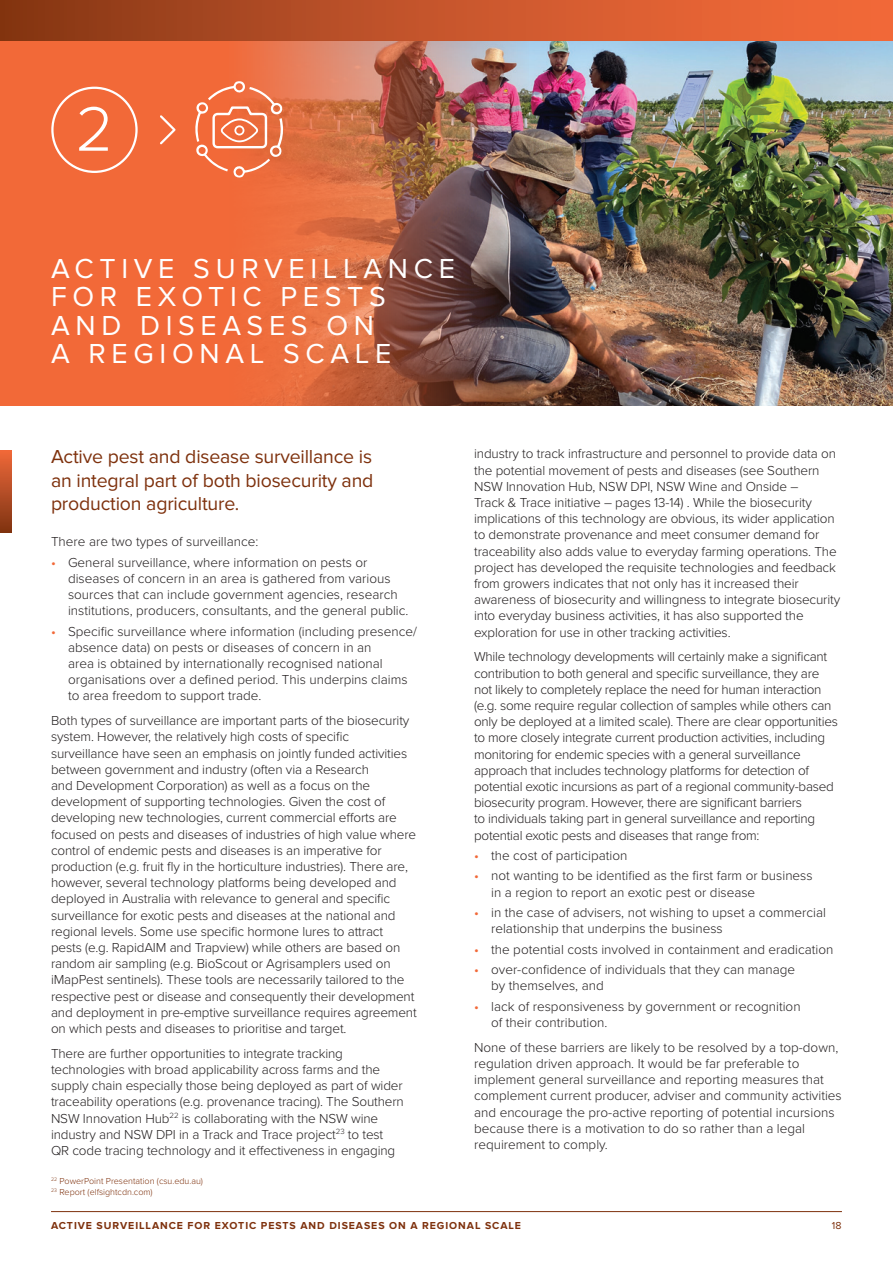
<style>
.page{position:relative;width:893px;height:1263px;background:#fff}
.page>*{position:absolute;margin:0;border:0;box-sizing:border-box;transform-origin:0 0}
.t1{font:300 65.1px "Proxima Nova";color:#fff}
.t2{font:28.5px/28.5px "Proxima Nova";letter-spacing:.2em;color:#fff}
.t3{font:19.5px/23.4px "Proxima Nova";letter-spacing:-.01em;color:#7e310d;text-align:justify}
.t4{font:300 13.5px/16.2px "Proxima Nova";letter-spacing:-.01em;color:#231f20}
.t5{font:700 10.5px "Proxima Nova";letter-spacing:.09em;color:#7e310d}
.t6{font:10.5px "Proxima Nova";color:#7e310d}
.t7{font:300 9px/10.8px "Proxima Nova";color:#7e310d}
.s1{font-weight:400;color:#f26938}
</style>
<div class="page">
<img style="left:529px;top:40px;width:364px;height:366px">
<img style="left:0;top:40px;width:529px;height:366px">
<div style="left:0;top:0;width:893px;height:40px;background:linear-gradient(to right,#8a3916,#fc6e3d)"></div>
<hr style="left:51px;top:1211px;width:791px;height:1px;background:#7e310d">
<div style="left:51px;top:87px;width:87px;height:86px;border:2px solid #fff;border-radius:50%"></div>
<svg style="left:158px;top:113px;width:20px;height:33px"></svg>
<svg style="left:0;top:451px;width:12px;height:82px"></svg>
<svg style="left:195px;top:81px;width:88px;height:97px;background:#f0825a"></svg>
<h1 class="t1" style="left:76px;top:80px;width:39px">2</h1>
<h2 class="t2" style="left:51px;top:254px;width:405px">ACTIVE SURVEILLANCE<br>FOR EXOTIC PESTS<br>AND DISEASES ON<br>A REGIONAL SCALE</h2>
<h3 class="t3" style="left:51px;top:445px;width:324px">Active pest and disease surveillance is an integral part of both biosecurity and production agriculture.</h3>
<p class="t4" style="left:51px;top:533px;width:209px">There are two types of surveillance:</p>
<p class="t4" style="left:68px;top:553px;width:342px;text-indent:-17px"><span class="s1">•</span> General surveillance, where information on pests or diseases of concern in an area is gathered from various sources that can include government agencies, research institutions, producers, consultants, and the general public.</p>
<p class="t4" style="left:68px;top:622px;width:350px;text-indent:-17px"><span class="s1">•</span> Specific surveillance where information (including presence/ absence data) on pests or diseases of concern in an<br>area is obtained by internationally recognised national organisations over a defined period. This underpins claims to area freedom to support trade.</p>
<p class="t4" style="left:51px;top:712px;width:367px">Both types of surveillance are important parts of the biosecurity system. However, the relatively high costs of specific surveillance have seen an emphasis on jointly funded activities between government and industry (often via a Research<br>and Development Corporation) as well as a focus on the development of supporting technologies. Given the cost of developing new technologies, current commercial efforts are focused on pests and diseases of industries of high value where control of endemic pests and diseases is an imperative for production (e.g. fruit fly in the horticulture industries). There are, however, several technology platforms being developed and deployed in Australia with relevance to general and specific surveillance for exotic pests and diseases at the national and regional levels. Some use specific hormone lures to attract pests (e.g. RapidAIM and Trapview) while others are based on random air sampling (e.g. BioScout or Agrisamplers used on iMapPest sentinels). These tools are necessarily tailored to the respective pest or disease and consequently their development and deployment in pre-emptive surveillance requires agreement on which pests and diseases to prioritise and target.</p>
<p class="t4" style="left:51px;top:1044px;width:354px">There are further opportunities to integrate tracking technologies with broad applicability across farms and the supply chain especially those being deployed as part of wider traceability operations (e.g. provenance tracing). The Southern NSW Innovation Hub<sup>22</sup> is collaborating with the NSW wine industry and NSW DPI in a Track and Trace project<sup>23</sup> to test QR code tracing technology and it effectiveness in engaging</p>
<p class="t4" style="left:474px;top:445px;width:368px">industry to track infrastructure and personnel to provide data on the potential movement of pests and diseases (see Southern NSW Innovation Hub, NSW DPI, NSW Wine and Onside –<br>Track &amp; Trace initiative – pages 13-14) . While the biosecurity implications of this technology are obvious, its wider application to demonstrate provenance and meet consumer demand for traceability also adds value to everyday farming operations. The project has developed the requisite technologies and feedback from growers indicates that not only has it increased their awareness of biosecurity and willingness to integrate biosecurity into everyday business activities, it has also supported the exploration for use in other tracking activities.</p>
<p class="t4" style="left:474px;top:648px;width:365px">While technology developments will certainly make a significant contribution to both general and specific surveillance, they are not likely to completely replace the need for human interaction (e.g. some require regular collection of samples while others can only be deployed at a limited scale). There are clear opportunities to more closely integrate current production activities, including monitoring for endemic species with a general surveillance approach that includes technology platforms for detection of potential exotic incursions as part of a regional community-based biosecurity program. However, there are significant barriers<br>to individuals taking part in general surveillance and reporting potential exotic pests and diseases that range from:</p>
<p class="t4" style="left:474px;top:847px;width:155px"><span class="s1">•</span> the cost of participation</p>
<p class="t4" style="left:491px;top:867px;width:323px;text-indent:-17px"><span class="s1">•</span> not wanting to be identified as the first farm or business in a region to report an exotic pest or disease</p>
<p class="t4" style="left:491px;top:904px;width:336px;text-indent:-17px"><span class="s1">•</span> in the case of advisers, not wishing to upset a commercial relationship that underpins the business</p>
<p class="t4" style="left:474px;top:940px;width:361px"><span class="s1">•</span> the potential costs involved in containment and eradication</p>
<p class="t4" style="left:491px;top:961px;width:306px;text-indent:-17px"><span class="s1">•</span> over-confidence of individuals that they can manage by themselves, and</p>
<p class="t4" style="left:491px;top:997px;width:311px;text-indent:-17px"><span class="s1">•</span> lack of responsiveness by government or recognition of their contribution.</p>
<p class="t4" style="left:474px;top:1038px;width:369px">None of these barriers are likely to be resolved by a top-down, regulation driven approach. It would be far preferable to implement general surveillance and reporting measures that complement current producer, adviser and community activities and encourage the pro-active reporting of potential incursions because there is a motivation to do so rather than a legal requirement to comply.</p>
<p class="t7" style="left:51px;top:1175px;width:153px"><sup>22</sup> PowerPoint Presentation (csu.edu.au)<br><sup>23</sup> Report (elfsightcdn.com)</p>
<p class="t5" style="left:51px;top:1219px;width:472px">ACTIVE SURVEILLANCE FOR EXOTIC PESTS AND DISEASES ON A REGIONAL SCALE</p>
<p class="t6" style="left:832px;top:1219px;width:11px">18</p>
</div>
